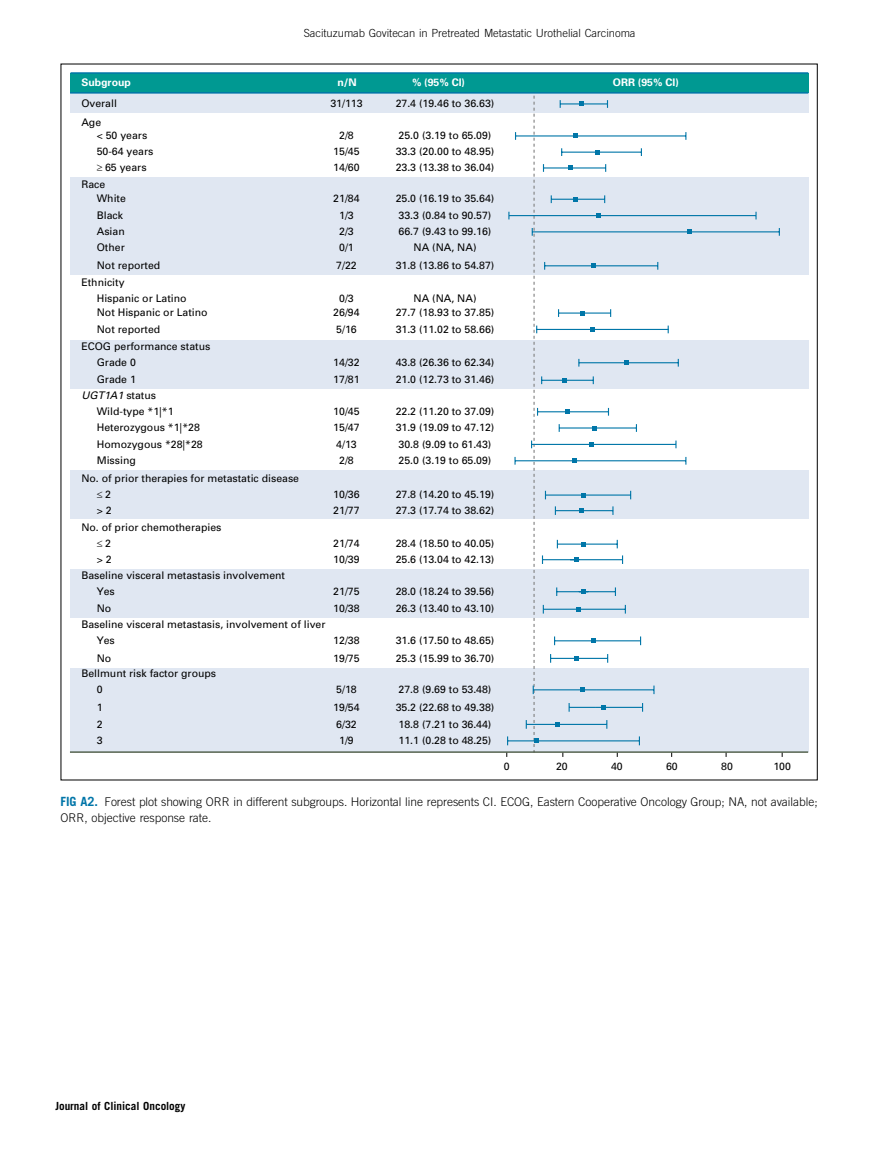
<style>
.page{position:relative;width:878px;height:1175px;background:#fff}
.page>*{position:absolute;margin:0;border:0;box-sizing:border-box;transform-origin:0 0}
.t1{font:12px/16.5px "Adv O Td 710 a 12 c";color:#000}
.t2{font:11.25px "Adv O Td 710 a 12 c";color:#000}
.t3{font:11.25px "Adv O Tb 03 e 4648.B";color:#000}
.t4{font:10.5px/16.4px "Univers";color:#000}
.t5{font:700 10.5px "Univers";color:#fff}
.s1{font-style:italic}
.s2{font-family:"Adv O Tb 03 e 4648.B";font-size:12.75px;color:#0075a8}
</style>
<div class="page">
<div style="left:70px;top:93px;width:738px;height:20px;background:#e0e7f2"></div>
<div style="left:70px;top:177px;width:738px;height:97px;background:#e0e7f2"></div>
<div style="left:70px;top:340px;width:738px;height:48px;background:#e0e7f2"></div>
<div style="left:70px;top:470px;width:738px;height:49px;background:#e0e7f2"></div>
<div style="left:70px;top:569px;width:738px;height:49px;background:#e0e7f2"></div>
<div style="left:70px;top:668px;width:738px;height:84px;background:#e0e7f2"></div>
<hr style="left:70px;top:751px;width:738px;height:1px;background:#203317">
<div style="left:70px;top:73px;width:738px;height:20px;background:#009992"></div>
<hr style="left:70px;top:92px;width:738px;height:2px;background:#0076a8">
<hr style="left:71px;top:72px;width:737px;height:2px;background:#0076a8">
<hr style="left:596px;top:689px;width:58px;height:1px;background:#0076a8">
<hr style="left:507px;top:740px;width:30px;height:1px;background:#0076a8">
<hr style="left:575px;top:135px;width:111px;height:1px;background:#0076a8">
<hr style="left:515px;top:135px;width:60px;height:1px;background:#0076a8">
<hr style="left:598px;top:215px;width:157px;height:1px;background:#0076a8">
<hr style="left:509px;top:215px;width:89px;height:1px;background:#0076a8">
<hr style="left:690px;top:231px;width:89px;height:1px;background:#0076a8">
<hr style="left:532px;top:231px;width:158px;height:1px;background:#0076a8">
<svg style="left:687px;top:229px;width:5px;height:5px"></svg>
<hr style="left:594px;top:265px;width:63px;height:1px;background:#0076a8">
<hr style="left:592px;top:329px;width:76px;height:1px;background:#0076a8">
<hr style="left:627px;top:362px;width:51px;height:1px;background:#0076a8">
<hr style="left:591px;top:444px;width:85px;height:1px;background:#0076a8">
<hr style="left:575px;top:460px;width:110px;height:1px;background:#0076a8">
<hr style="left:515px;top:460px;width:60px;height:1px;background:#0076a8">
<svg style="left:525px;top:96px;width:118px;height:661px"></svg>
<p class="t2" style="left:304px;top:29px;width:333px">Sacituzumab Govitecan in Pretreated Metastatic Urothelial Carcinoma</p>
<p class="t5" style="left:81px;top:79px;width:51px">Subgroup</p>
<p class="t5" style="left:337px;top:79px;width:21px">n/N</p>
<p class="t5" style="left:412px;top:79px;width:55px">% (95% Cl)</p>
<p class="t5" style="left:612px;top:79px;width:67px">ORR (95% Cl)</p>
<p class="t4" style="left:81px;top:95px;width:37px;line-height:18.8px">Overall<br>Age</p>
<p class="t4" style="left:97px;top:128px;width:58px">&lt; 50 years<br>50-64 years</p>
<p class="t4" style="left:81px;top:160px;width:67px;line-height:17px;text-indent:15px">▼ 65 years<br>Race</p>
<p class="t4" style="left:97px;top:191px;width:31px">White<br>Black<br>Asian<br>Other</p>
<p class="t4" style="left:81px;top:258px;width:80px;line-height:17.1px;text-indent:15px">Not reported<br>Ethnicity</p>
<p class="t4" style="left:97px;top:292px;width:112px;line-height:14.4px">Hispanic or Latino<br>Not Hispanic or Latino</p>
<p class="t4" style="left:97px;top:322px;width:65px">Not reported</p>
<p class="t4" style="left:81px;top:338px;width:130px">ECOG performance status</p>
<p class="t4" style="left:97px;top:355px;width:41px">Grade 0</p>
<p class="t4" style="left:81px;top:373px;width:76px;line-height:15.1px;text-align:center">Grade 1<br><span class="s1">UGT1A1</span> status</p>
<p class="t4" style="left:97px;top:404px;width:107px">Wild-type *1|*1<br>Heterozygous *1|*28<br>Homozygous *28|*28<br>Missing</p>
<p class="t4" style="left:333px;top:487px;width:28px;line-height:15.6px">10/36<br>21/77</p>
<p class="t4" style="left:395px;top:487px;width:100px;line-height:15.6px">27.8 (14.20 to 45.19)<br>27.3 (17.74 to 38.62)</p>
<p class="t4" style="left:333px;top:537px;width:28px;line-height:15.6px">21/74<br>10/39</p>
<p class="t4" style="left:395px;top:537px;width:100px;line-height:15.6px">28.4 (18.50 to 40.05)<br>25.6 (13.04 to 42.13)</p>
<p class="t4" style="left:333px;top:583px;width:28px;line-height:17.5px">21/75<br>10/38</p>
<p class="t4" style="left:395px;top:583px;width:100px;line-height:17.5px">28.0 (18.24 to 39.56)<br>26.3 (13.40 to 43.10)</p>
<p class="t4" style="left:333px;top:632px;width:28px;line-height:17.5px">12/38<br>19/75</p>
<p class="t4" style="left:395px;top:632px;width:100px;line-height:17.5px">31.6 (17.50 to 48.65)<br>25.3 (15.99 to 36.70)</p>
<p class="t4" style="left:333px;top:681px;width:28px;line-height:17px;text-align:center">5/18<br>19/54<br>6/32<br>1/9</p>
<p class="t4" style="left:395px;top:682px;width:100px;line-height:17px">27.8 (9.69 to 53.48)<br>35.2 (22.68 to 49.38)<br>18.8 (7.21 to 36.44)<br>11.1 (0.28 to 48.25)</p>
<p class="t4" style="left:395px;top:96px;width:100px">27.4 (19.46 to 36.63)</p>
<p class="t4" style="left:395px;top:128px;width:100px">25.0 (3.19 to 65.09)<br>33.3 (20.00 to 48.95)<br>23.3 (13.38 to 36.04)</p>
<p class="t4" style="left:395px;top:191px;width:100px;text-align:center">25.0 (16.19 to 35.64)<br>33.3 (0.84 to 90.57)<br>66.7 (9.43 to 99.16)<br>NA (NA, NA)</p>
<p class="t4" style="left:395px;top:258px;width:100px">31.8 (13.86 to 54.87)</p>
<p class="t4" style="left:395px;top:292px;width:100px;line-height:14.4px;text-align:center">NA (NA, NA)<br>27.7 (18.93 to 37.85)</p>
<p class="t4" style="left:395px;top:322px;width:100px">31.3 (11.02 to 58.66)</p>
<p class="t4" style="left:395px;top:354px;width:100px;line-height:17.5px">43.8 (26.36 to 62.34)<br>21.0 (12.73 to 31.46)</p>
<p class="t4" style="left:395px;top:404px;width:100px">22.2 (11.20 to 37.09)<br>31.9 (19.09 to 47.12)<br>30.8 (9.09 to 61.43)<br>25.0 (3.19 to 65.09)</p>
<p class="t4" style="left:330px;top:96px;width:34px">31/113</p>
<p class="t4" style="left:333px;top:128px;width:28px;text-align:center">2/8<br>15/45<br>14/60</p>
<p class="t4" style="left:333px;top:191px;width:28px;text-align:center">21/84<br>1/3<br>2/3<br>0/1</p>
<p class="t4" style="left:336px;top:258px;width:22px">7/22</p>
<p class="t4" style="left:333px;top:292px;width:28px;line-height:14.4px;text-align:center">0/3<br>26/94</p>
<p class="t4" style="left:336px;top:322px;width:22px">5/16</p>
<p class="t4" style="left:333px;top:354px;width:28px;line-height:17.5px">14/32<br>17/81</p>
<p class="t4" style="left:333px;top:404px;width:28px;text-align:center">10/45<br>15/47<br>4/13<br>2/8</p>
<p class="t4" style="left:81px;top:471px;width:219px">No. of prior therapies for metastatic disease</p>
<p class="t4" style="left:105px;top:487px;width:7px">2</p>
<p class="t4" style="left:97px;top:503px;width:16px">&gt; 2</p>
<p class="t4" style="left:81px;top:520px;width:142px">No. of prior chemotherapies</p>
<p class="t4" style="left:105px;top:536px;width:7px">2</p>
<p class="t4" style="left:97px;top:552px;width:16px">&gt; 2</p>
<p class="t4" style="left:81px;top:567px;width:205px">Baseline visceral metastasis involvement</p>
<p class="t4" style="left:97px;top:584px;width:20px">Yes</p>
<p class="t4" style="left:81px;top:602px;width:245px;line-height:15.1px;text-indent:15px">No<br>Baseline visceral metastasis, involvement of liver</p>
<p class="t4" style="left:97px;top:632px;width:20px;line-height:17.5px">Yes<br>No</p>
<p class="t4" style="left:97px;top:665px;width:121px;text-indent:-15px">Bellmunt risk factor groups<br>0</p>
<p class="t4" style="left:97px;top:699px;width:7px;line-height:16.8px;text-align:justify">1<br>2<br>3</p>
<p class="t4" style="left:504px;top:759px;width:7px">0</p>
<p class="t4" style="left:611px;top:759px;width:13px">40</p>
<p class="t4" style="left:721px;top:759px;width:13px">80</p>
<p class="t4" style="left:556px;top:759px;width:13px">20</p>
<p class="t4" style="left:666px;top:759px;width:13px">60</p>
<p class="t4" style="left:773px;top:759px;width:19px">100</p>
<p class="t1" style="left:61px;top:794px;width:758px"><span class="s2">FIG A2.</span> Forest plot showing ORR in different subgroups. Horizontal line represents CI. ECOG, Eastern Cooperative Oncology Group; NA, not available;<br>ORR, objective response rate.</p>
<p class="t3" style="left:55px;top:1101px;width:131px">Journal of Clinical Oncology</p>
</div>
